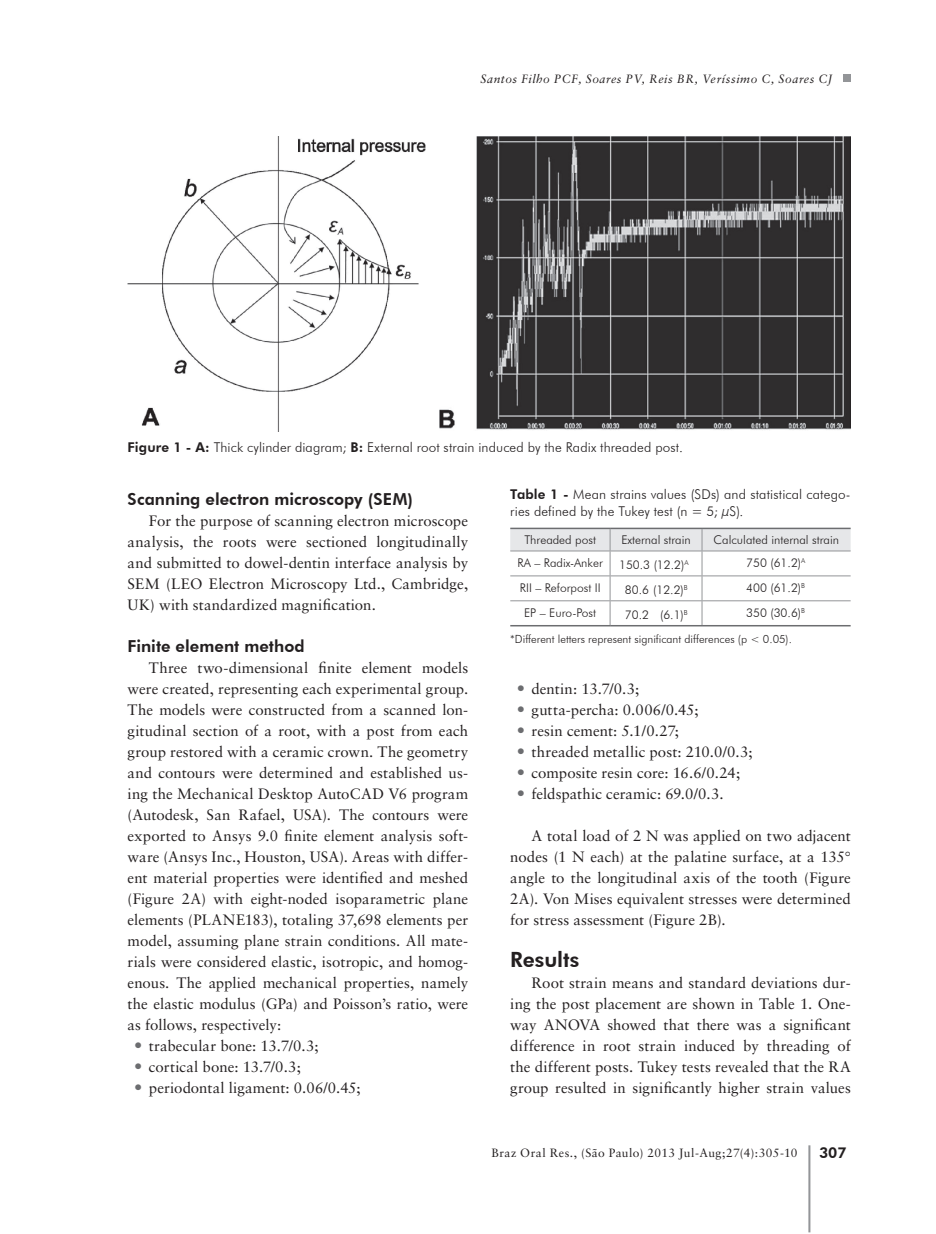
<style>
.page{position:relative;width:936px;height:1234px;background:#fff}
.page>*{position:absolute;margin:0;border:0;box-sizing:border-box;transform-origin:0 0}
.t1{font:800 21px "Futura BT";letter-spacing:-.005em;color:#231f20}
.t2{font:800 16.5px "Futura BT";color:#231f20}
.t3{font:15px/21px "Sabon LT Std";letter-spacing:.005em;color:#231f20;text-align:justify}
.t4{font:800 15px "Futura BT";color:#231f20}
.t5{font:300 13.5px/16.5px "Futura BT";letter-spacing:.01em;color:#231f20}
.t6{font:300 12px "Futura BT";color:#231f20}
.t7{font:italic 12px "Sabon LT Std";letter-spacing:.045em;color:#231f20}
.t8{font:12px "Sabon LT Std";letter-spacing:.035em;color:#231f20}
.t9{font:300 11.25px "Futura BT";color:#231f20}
.s1{font-weight:800}
.s2{font-size:16.5px;color:#6c6d70}
</style>
<div class="page">
<div style="left:843px;top:74px;width:7px;height:8px;background:#939598"></div>
<hr style="left:808px;top:1144px;width:2px;height:87px;background:#939598">
<img style="left:128px;top:137px;width:297px;height:294px">
<img style="left:439px;top:137px;width:411px;height:293px">
<svg style="left:510px;top:529px;width:340px;height:96px"></svg>
<hr style="left:510px;top:527px;width:100px;height:2px;background:#6c6d70">
<hr style="left:610px;top:527px;width:92px;height:2px;background:#6c6d70">
<hr style="left:702px;top:527px;width:148px;height:2px;background:#6c6d70">
<hr style="left:510px;top:625px;width:100px;height:1px;background:#6c6d70">
<hr style="left:610px;top:625px;width:92px;height:1px;background:#6c6d70">
<hr style="left:702px;top:625px;width:148px;height:1px;background:#6c6d70">
<p class="t7" style="left:480px;top:72px;width:353px">Santos Filho PCF, Soares PV, Reis BR, Veríssimo C, Soares CJ</p>
<p class="t5" style="left:128px;top:438px;width:557px"><span class="s1">Figure 1 - A:</span> Thick cylinder diagram; <span class="s1">B:</span> External root strain induced by the Radix threaded post.</p>
<p class="t5" style="left:510px;top:486px;width:342px"><span class="s1">Table 1 -</span> Mean strains values (SDs) and statistical catego&shy;ries defined by the Tukey test (n = 5; µS).</p>
<p class="t6" style="left:524px;top:532px;width:73px">Threaded post</p>
<p class="t6" style="left:621px;top:532px;width:71px">External strain</p>
<p class="t6" style="left:713px;top:532px;width:127px">Calculated internal strain</p>
<p class="t6" style="left:517px;top:555px;width:87px">RA – Radix-Anker</p>
<p class="t6" style="left:619px;top:557px;width:71px">150.3 (12.2)<sup>A</sup></p>
<p class="t6" style="left:746px;top:555px;width:61px">750 (61.2)<sup>A</sup></p>
<p class="t6" style="left:519px;top:580px;width:82px">RII – Reforpost II</p>
<p class="t6" style="left:625px;top:582px;width:64px">80.6 (12.2)<sup>B</sup></p>
<p class="t6" style="left:746px;top:580px;width:60px">400 (61.2)<sup>B</sup></p>
<p class="t6" style="left:524px;top:605px;width:74px">EP – Euro-Post</p>
<p class="t6" style="left:625px;top:607px;width:64px">70.2 (6.1)<sup>B</sup></p>
<p class="t6" style="left:746px;top:605px;width:60px">350 (30.6)<sup>B</sup></p>
<p class="t9" style="left:510px;top:632px;width:283px">*Different letters represent significant differences (p &lt; 0.05).</p>
<p class="t2" style="left:128px;top:488px;width:287px">Scanning electron microscopy (SEM)</p>
<p class="t3" style="left:128px;top:509px;width:342px;text-indent:21px">For the purpose of scanning electron microscope analysis, the roots were sectioned longitudinally and submitted to dowel-dentin interface analysis by SEM (LEO Electron Microscopy Ltd., Cambridge, UK) with standardized magnification.</p>
<p class="t2" style="left:128px;top:635px;width:179px">Finite element method</p>
<p class="t3" style="left:128px;top:656px;width:342px;text-indent:21px">Three two-dimensional finite element models were created, representing each experimental group.<br>The models were constructed from a scanned lon&shy;gitudinal section of a root, with a post from each group restored with a ceramic crown. The geometry and contours were determined and established us&shy;ing the Mechanical Desktop AutoCAD V6 program (Autodesk, San Rafael, USA). The contours were exported to Ansys 9.0 finite element analysis soft&shy;ware (Ansys Inc., Houston, USA). Areas with differ&shy;ent material properties were identified and meshed (Figure 2A) with eight-noded isoparametric plane elements (PLANE183), totaling 37,698 elements per model, assuming plane strain conditions. All mate&shy;rials were considered elastic, isotropic, and homog&shy;enous. The applied mechanical properties, namely the elastic modulus (GPa) and Poisson’s ratio, were as follows, respectively:</p>
<p class="t3" style="left:134px;top:1034px;width:186px"><span class="s2">•</span> trabecular bone: 13.7/0.3;</p>
<p class="t3" style="left:134px;top:1055px;width:168px"><span class="s2">•</span> cortical bone: 13.7/0.3;</p>
<p class="t3" style="left:134px;top:1076px;width:228px"><span class="s2">•</span> periodontal ligament: 0.06/0.45;</p>
<p class="t3" style="left:516px;top:677px;width:124px"><span class="s2">•</span> dentin: 13.7/0.3;</p>
<p class="t3" style="left:516px;top:698px;width:183px"><span class="s2">•</span> gutta-percha: 0.006/0.45;</p>
<p class="t3" style="left:516px;top:719px;width:164px"><span class="s2">•</span> resin cement: 5.1/0.27;</p>
<p class="t3" style="left:516px;top:740px;width:238px"><span class="s2">•</span> threaded metallic post: 210.0/0.3;</p>
<p class="t3" style="left:516px;top:761px;width:225px"><span class="s2">•</span> composite resin core: 16.6/0.24;</p>
<p class="t3" style="left:516px;top:782px;width:208px"><span class="s2">•</span> feldspathic ceramic: 69.0/0.3.</p>
<p class="t3" style="left:510px;top:824px;width:342px;text-align:left;text-indent:21px">A total load of 2 N was applied on two adjacent nodes (1 N each) at the palatine surface, at a 135 angle to the longitudinal axis of the tooth (Figure 2A). Von Mises equivalent stresses were determined for stress assessment (Figure 2B).</p>
<h1 class="t1" style="left:510px;top:946px;width:71px">Results</h1>
<p class="t3" style="left:510px;top:971px;width:342px;text-indent:21px">Root strain means and standard deviations dur&shy;ing the post placement are shown in Table 1. One&shy;way ANOVA showed that there was a significant difference in root strain induced by threading of the different posts. Tukey tests revealed that the RA group resulted in significantly higher strain values</p>
<p class="t8" style="left:491px;top:1145px;width:307px">Braz Oral Res., (São Paulo) 2013 Jul-Aug;27(4):305-10</p>
<p class="t4" style="left:819px;top:1142px;width:29px">307</p>
</div>
